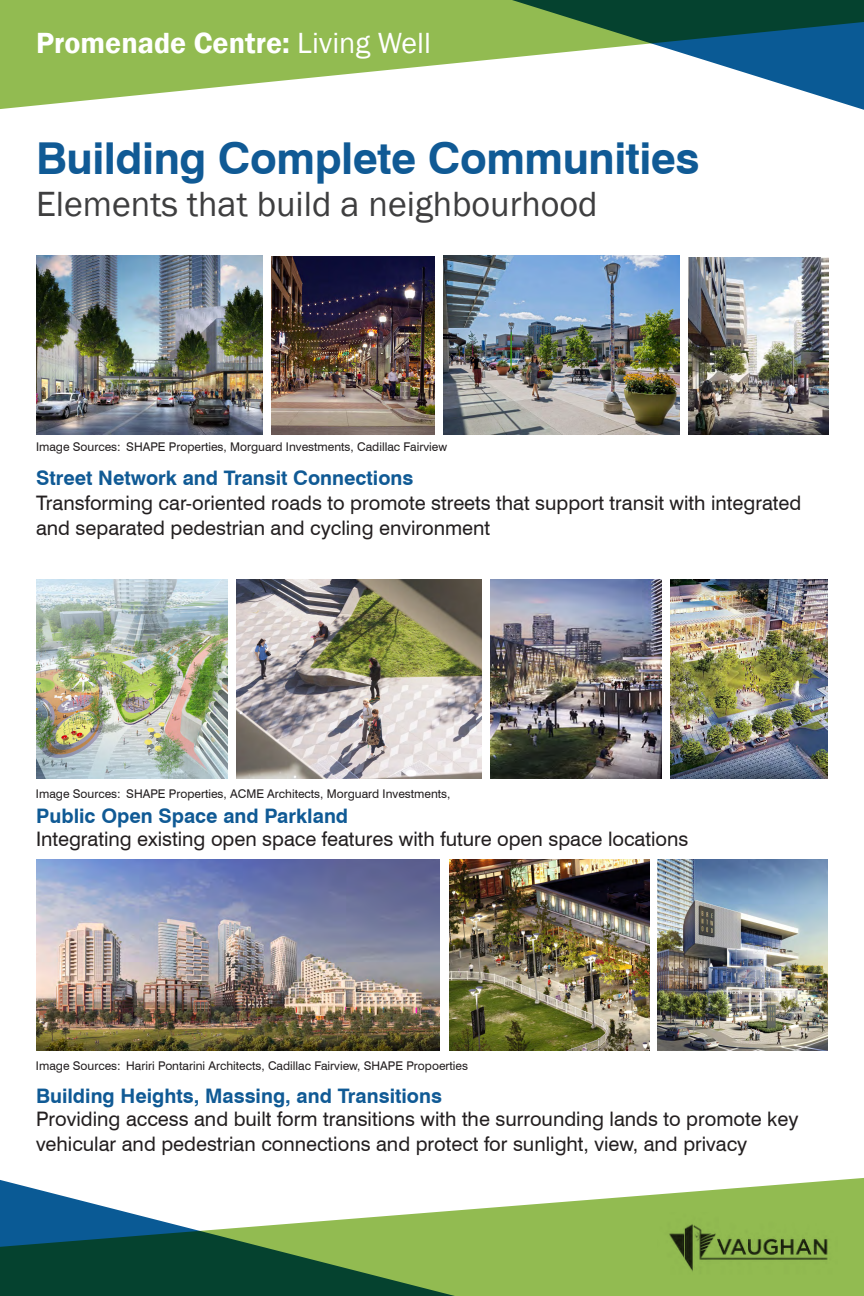
<style>
.page{position:relative;width:864px;height:1296px;background:#fff}
.page>*{position:absolute;margin:0;border:0;box-sizing:border-box;transform-origin:0 0}
.Board_Header{font:700 44px "Swiss 721 BT";letter-spacing:-.01em;color:#105a95}
.Board_Header-2{font:36px "Franklin Gothic";color:#3e3e3f}
.t1{font:600 30px "Franklin Gothic";color:#fff}
.Body_Text_C{font:20px/25px "Swiss 721 BT";color:#231f20}
.Body_Text_C-2{font:700 20px "Swiss 721 BT";color:#105a95}
.Body_Text{font:12px "Swiss 721 BT";color:#231f20}
.s1{font-weight:400}
</style>
<div class="page">
<svg style="left:0;top:0;width:483px;height:109px;fill:#92bb51"></svg>
<svg style="left:483px;top:0;width:381px;height:110px"></svg>
<svg style="left:476px;top:1178px;width:388px;height:118px;fill:#92bb51"></svg>
<svg style="left:0;top:1180px;width:476px;height:116px"></svg>
<img style="left:658px;top:1212px;width:180px;height:70px">
<img style="left:444px;top:256px;width:236px;height:179px">
<img style="left:36px;top:580px;width:191px;height:198px">
<img style="left:271px;top:256px;width:164px;height:178px">
<img style="left:36px;top:860px;width:404px;height:191px">
<img style="left:36px;top:256px;width:226px;height:178px">
<img style="left:688px;top:258px;width:140px;height:176px">
<img style="left:490px;top:580px;width:171px;height:198px">
<img style="left:236px;top:580px;width:245px;height:198px">
<img style="left:657px;top:860px;width:171px;height:191px">
<img style="left:670px;top:580px;width:158px;height:198px">
<img style="left:449px;top:860px;width:201px;height:191px">
<h3 class="t1" style="left:36px;top:24px;width:397px">Promenade Centre: <span class="s1">Living Well</span></h3>
<p class="Board_Header" style="left:36px;top:131px;width:665px">Building Complete Communities</p>
<p class="Board_Header-2" style="left:36px;top:181px;width:563px">Elements that build a neighbourhood</p>
<p class="Body_Text" style="left:36px;top:439px;width:413px">Image Sources: SHAPE Properties, Morguard Investments, Cadillac Fairview</p>
<p class="Body_Text_C-2" style="left:36px;top:466px;width:379px">Street Network and Transit Connections</p>
<p class="Body_Text_C" style="left:36px;top:490px;width:767px">Transforming car-oriented roads to promote streets that support transit with integrated and separated pedestrian and cycling environment</p>
<p class="Body_Text" style="left:36px;top:787px;width:416px">Image Sources: SHAPE Properties, ACME Architects, Morguard Investments,</p>
<p class="Body_Text_C-2" style="left:36px;top:804px;width:314px">Public Open Space and Parkland</p>
<p class="Body_Text_C" style="left:36px;top:827px;width:654px">Integrating existing open space features with future open space locations</p>
<p class="Body_Text" style="left:36px;top:1058px;width:434px">Image Sources: Hariri Pontarini Architects, Cadillac Fairview, SHAPE Propoerties</p>
<p class="Body_Text_C-2" style="left:36px;top:1084px;width:407px">Building Heights, Massing, and Transitions</p>
<p class="Body_Text_C" style="left:36px;top:1106px;width:764px">Providing access and built form transitions with the surrounding lands to promote key vehicular and pedestrian connections and protect for sunlight, view, and privacy</p>
</div>
